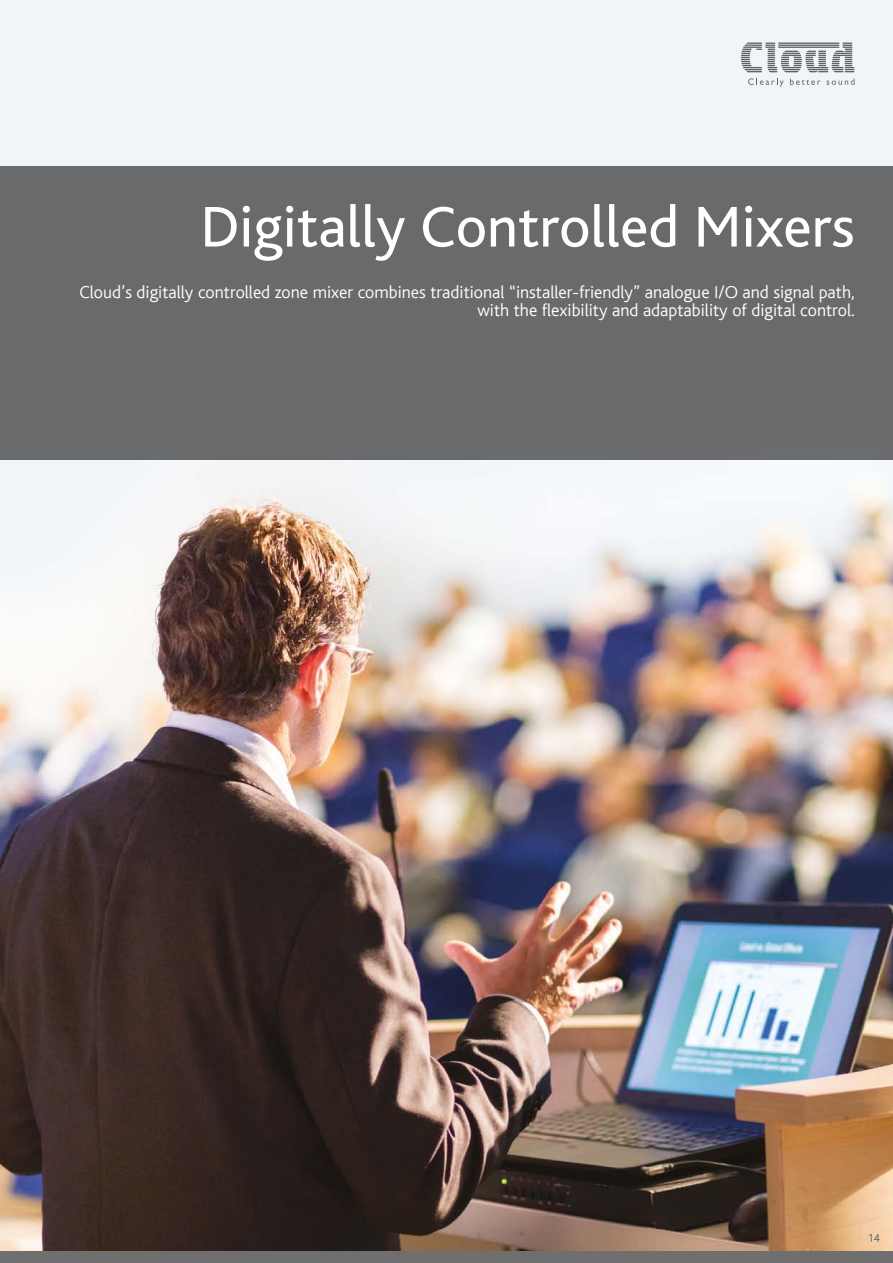
<style>
.page{position:relative;width:893px;height:1263px;background:#fff}
.page>*{position:absolute;margin:0;border:0;box-sizing:border-box;transform-origin:0 0}
.t1{font:60px "Bliss";color:#fff}
.t2{font:300 18px/18px "Bliss";color:#fff;text-align:right}
.t3{font:12px "Bliss";color:#706f6f;scale:.95 1}
</style>
<div class="page">
<div style="left:0;top:1250px;width:893px;height:13px;background:#706f6f"></div>
<img style="left:0;top:0;width:893px;height:1250px">
<div style="left:0;top:166px;width:893px;height:293px;background:#696a6b"></div>
<svg style="left:741px;top:43px;width:113px;height:29px"></svg>
<svg style="left:748px;top:78px;width:36px;height:9px"></svg>
<svg style="left:790px;top:78px;width:30px;height:7px"></svg>
<svg style="left:827px;top:78px;width:27px;height:7px"></svg>
<p class="t1" style="left:200px;top:196px;width:656px">Digitally Controlled Mixers</p>
<p class="t2" style="left:79px;top:283px;width:777px">Cloud’s digitally controlled zone mixer combines traditional “installer-friendly” analogue I/O and signal path, with the flexibility and adaptability of digital control.</p>
<p class="t3" style="left:868px;top:1231px;width:14px">14</p>
</div>
